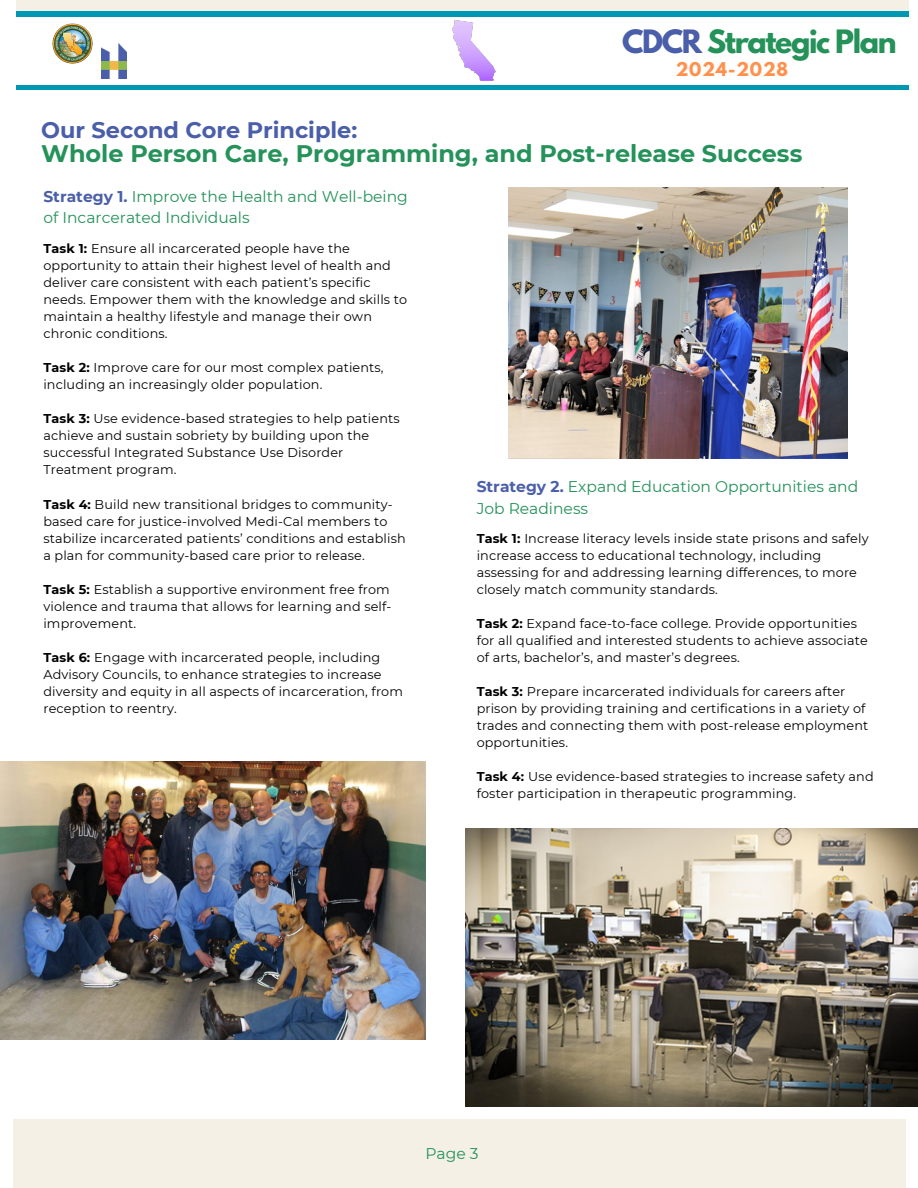
<style>
.page{position:relative;width:918px;height:1188px;background:#fff}
.page>*{position:absolute;margin:0;border:0;box-sizing:border-box;transform-origin:0 0}
.t1{font:700 28.5px "League Spartan";letter-spacing:-.05em;color:#25925a}
.t2{font:700 24px "Montserrat";color:#25925a}
.t3{font:700 22.5px "Montserrat";color:#4a5eaa}
.t4{font:700 16.8px "League Spartan";letter-spacing:.05em;color:#ff914d}
.t5{font:15.45px/21.3px "Montserrat";color:#25925a}
.t6{font:12.75px/17.1px "Montserrat";letter-spacing:.01em;color:#000}
.s1{color:#4a5eaa}
.s2{font-weight:700;color:#4a5eaa}
.s3{font-weight:700}
</style>
<div class="page">
<div style="left:14px;top:1119px;width:892px;height:69px;background:#f5f0e6"></div>
<div style="left:16px;top:0;width:893px;height:67px;background:#f5f0e6"></div>
<div style="left:16px;top:11px;width:893px;height:79px;background:#0097b2"></div>
<div style="left:14px;top:17px;width:904px;height:67px;background:#fff"></div>
<img style="left:509px;top:188px;width:338px;height:271px">
<img style="left:0;top:761px;width:426px;height:278px">
<img style="left:466px;top:829px;width:452px;height:278px">
<img style="left:53px;top:24px;width:39px;height:39px">
<img style="left:101px;top:43px;width:26px;height:35px">
<img style="left:453px;top:20px;width:42px;height:61px">
<h4 class="t1" style="left:622px;top:27px;width:276px"><span class="s1">CDCR</span> Strategic Plan</h4>
<p class="t4" style="left:676px;top:61px;width:114px">2024-2028</p>
<p class="t3" style="left:41px;top:116px;width:318px">Our Second Core Principle:</p>
<h4 class="t2" style="left:41px;top:139px;width:763px">Whole Person Care, Programming, and Post-release Success</h4>
<p class="t5" style="left:43px;top:185px;width:366px"><span class="s2">Strategy 1.</span> Improve the Health and Well-being of Incarcerated Individuals</p>
<h1 class="t6" style="left:43px;top:240px;width:365px"><span class="s3">Task 1:</span> Ensure all incarcerated people have the opportunity to attain their highest level of health and deliver care consistent with each patient’s specific needs. Empower them with the knowledge and skills to maintain a healthy lifestyle and manage their own chronic conditions.</h1>
<h3 class="t6" style="left:43px;top:359px;width:342px"><span class="s3">Task 2:</span> Improve care for our most complex patients, including an increasingly older population.</h3>
<h2 class="t6" style="left:43px;top:410px;width:358px"><span class="s3">Task 3:</span> Use evidence-based strategies to help patients achieve and sustain sobriety by building upon the successful Integrated Substance Use Disorder Treatment program.</h2>
<h2 class="t6" style="left:43px;top:495px;width:364px"><span class="s3">Task 4:</span> Build new transitional bridges to community&shy;based care for justice-involved Medi-Cal members to stabilize incarcerated patients’ conditions and establish a plan for community-based care prior to release.</h2>
<h4 class="t6" style="left:43px;top:581px;width:350px"><span class="s3">Task 5:</span> Establish a supportive environment free from violence and trauma that allows for learning and self&shy;improvement.</h4>
<p class="t6" style="left:43px;top:649px;width:361px"><span class="s3">Task 6:</span> Engage with incarcerated people, including Advisory Councils, to enhance strategies to increase diversity and equity in all aspects of incarceration, from reception to reentry.</p>
<p class="t5" style="left:477px;top:476px;width:383px"><span class="s2">Strategy 2.</span> Expand Education Opportunities and<br>Job Readiness</p>
<p class="t6" style="left:477px;top:530px;width:393px"><span class="s3">Task 1:</span> Increase literacy levels inside state prisons and safely increase access to educational technology, including assessing for and addressing learning differences, to more closely match community standards.</p>
<p class="t6" style="left:477px;top:615px;width:393px"><span class="s3">Task 2:</span> Expand face-to-face college. Provide opportunities for all qualified and interested students to achieve associate of arts, bachelor’s, and master’s degrees.</p>
<p class="t6" style="left:477px;top:683px;width:393px"><span class="s3">Task 3:</span> Prepare incarcerated individuals for careers after prison by providing training and certifications in a variety of trades and connecting them with post-release employment opportunities.</p>
<p class="t6" style="left:477px;top:768px;width:398px"><span class="s3">Task 4:</span> Use evidence-based strategies to increase safety and foster participation in therapeutic programming.</p>
<p class="t5" style="left:425px;top:1143px;width:55px">Page 3</p>
</div>
